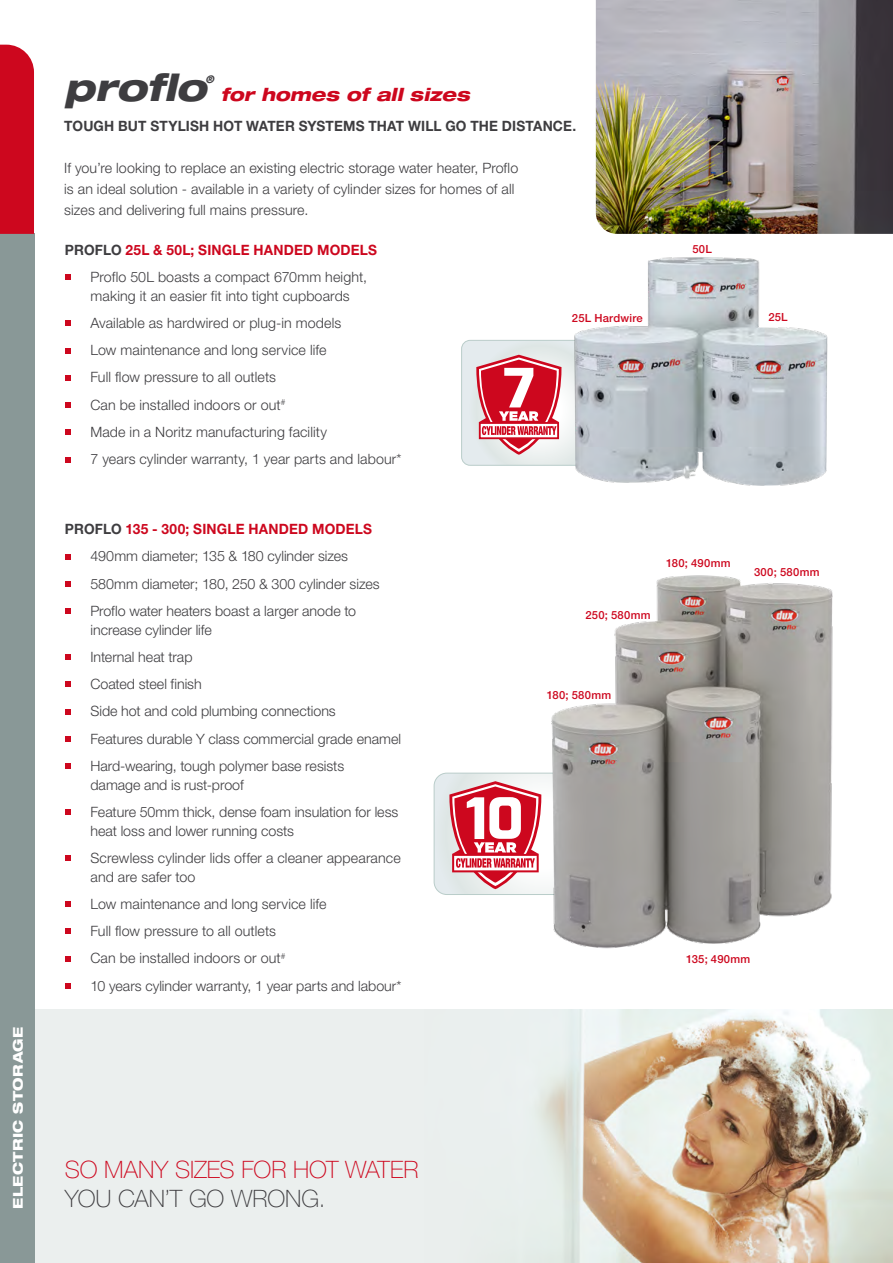
<style>
.page{position:relative;width:893px;height:1263px;background:#fff}
.page>*{position:absolute;margin:0;border:0;box-sizing:border-box;transform-origin:0 0}
.t1{font:italic 800 expanded 37.5px "Helvetica Neue LT Std";color:#3e3d40}
.t2{font:100 24px "Helvetica Neue";letter-spacing:-.005em;color:#cd071e}
.t3{font:100 24px "Helvetica Neue";letter-spacing:-.005em;color:#3e3d40}
.t4{font:italic 800 expanded 18px "Helvetica Neue LT Std";color:#cd071e}
.t5{font:300 14.25px/27.3px "Helvetica Neue LT Std";letter-spacing:.005em;color:#3e3d40}
.t6{font:700 14.25px "Helvetica Neue";letter-spacing:.01em;color:#3e3d40;scale:.96 1}
.t7{font:800 expanded 13.5px "Helvetica Neue LT Std";letter-spacing:.03em;color:#fff}
.t8{font:500 11.25px "Helvetica Neue LT Std";letter-spacing:.025em;color:#cd071e}
.t9{font:italic 800 expanded 10.5px "Helvetica Neue LT Std";color:#3e3d40}
.s1{font-weight:700}
.s2{font-weight:700;color:#cd071e}
</style>
<div class="page">
<svg style="left:433px;top:772px;width:118px;height:123px"></svg>
<div style="left:23px;top:1009px;width:870px;height:254px;background:#ebefee"></div>
<img style="left:539px;top:1009px;width:354px;height:254px">
<img style="left:551px;top:575px;width:282px;height:374px">
<div style="left:0;top:234px;width:34px;height:1029px;background:#899897"></div>
<div style="left:0;top:45px;width:34px;height:189px;background:#cd071e"></div>
<svg style="left:65px;top:274px;width:6px;height:6px"></svg>
<svg style="left:65px;top:320px;width:6px;height:6px"></svg>
<svg style="left:65px;top:348px;width:6px;height:5px"></svg>
<svg style="left:65px;top:375px;width:6px;height:6px"></svg>
<svg style="left:65px;top:402px;width:6px;height:6px"></svg>
<svg style="left:65px;top:429px;width:6px;height:6px"></svg>
<svg style="left:65px;top:457px;width:6px;height:5px"></svg>
<img style="left:596px;top:0;width:297px;height:234px">
<img style="left:574px;top:257px;width:254px;height:229px">
<svg style="left:461px;top:340px;width:124px;height:126px"></svg>
<svg style="left:65px;top:554px;width:6px;height:5px"></svg>
<svg style="left:65px;top:581px;width:6px;height:6px"></svg>
<svg style="left:65px;top:608px;width:6px;height:6px"></svg>
<svg style="left:65px;top:654px;width:6px;height:6px"></svg>
<svg style="left:65px;top:681px;width:6px;height:6px"></svg>
<svg style="left:65px;top:709px;width:6px;height:5px"></svg>
<svg style="left:65px;top:736px;width:6px;height:6px"></svg>
<svg style="left:65px;top:763px;width:6px;height:6px"></svg>
<svg style="left:65px;top:809px;width:6px;height:6px"></svg>
<svg style="left:65px;top:855px;width:6px;height:6px"></svg>
<svg style="left:65px;top:901px;width:6px;height:6px"></svg>
<svg style="left:65px;top:928px;width:6px;height:6px"></svg>
<svg style="left:65px;top:956px;width:6px;height:5px"></svg>
<svg style="left:65px;top:983px;width:6px;height:6px"></svg>
<p class="t7" style="left:9px;top:1209px;width:184px;rotate:-90deg">ELECTRIC STORAGE</p>
<h1 class="t1" style="left:64px;top:64px;width:144px">proflo</h1>
<p class="t9" style="left:206px;top:73px;width:10px">®</p>
<p class="t4" style="left:221px;top:83px;width:250px">for homes of all sizes</p>
<p class="t6" style="left:64px;top:117px;width:535px">TOUGH BUT STYLISH HOT WATER SYSTEMS THAT WILL GO THE DISTANCE.</p>
<p class="t5" style="left:64px;top:157px;width:455px;line-height:21px">If you’re looking to replace an existing electric storage water heater, Proflo is an ideal solution - available in a variety of cylinder sizes for homes of all sizes and delivering full mains pressure.</p>
<p class="t5" style="left:90px;top:236px;width:288px;text-indent:-25px"><span class="s1">PROFLO</span> <span class="s2">25L &amp; 50L; SINGLE HANDED MODELS<br></span>Proflo 50L boasts a compact 670mm height,</p>
<p class="t5" style="left:90px;top:282px;width:312px">making it an easier fit into tight cupboards Available as hardwired or plug-in models<br>Low maintenance and long service life<br>Full flow pressure to all outlets<br>Can be installed indoors or out<sup>#<br></sup>Made in a Noritz manufacturing facility<br>7 years cylinder warranty, 1 year parts and labour*</p>
<p class="t8" style="left:572px;top:311px;width:72px">25L Hardwire</p>
<p class="t8" style="left:692px;top:243px;width:21px">50L</p>
<p class="t8" style="left:768px;top:311px;width:21px">25L</p>
<p class="t5" style="left:90px;top:515px;width:291px;text-indent:-25px"><span class="s1">PROFLO</span> <span class="s2">135 - 300; SINGLE HANDED MODELS </span>490mm diameter; 135 &amp; 180 cylinder sizes 580mm diameter; 180, 250 &amp; 300 cylinder sizes Proflo water heaters boast a larger anode to</p>
<p class="t5" style="left:90px;top:615px;width:312px">increase cylinder life<br>Internal heat trap<br>Coated steel finish<br>Side hot and cold plumbing connections<br>Features durable Y class commercial grade enamel<br>Hard-wearing, tough polymer base resists</p>
<p class="t5" style="left:90px;top:770px;width:310px">damage and is rust-proof<br>Feature 50mm thick, dense foam insulation for less</p>
<p class="t5" style="left:90px;top:817px;width:312px">heat loss and lower running costs<br>Screwless cylinder lids offer a cleaner appearance</p>
<p class="t5" style="left:90px;top:863px;width:312px">and are safer too<br>Low maintenance and long service life<br>Full flow pressure to all outlets<br>Can be installed indoors or out<sup>#<br></sup>10 years cylinder warranty, 1 year parts and labour*</p>
<p class="t8" style="left:585px;top:608px;width:67px">250; 580mm</p>
<p class="t8" style="left:666px;top:556px;width:66px">180; 490mm</p>
<p class="t8" style="left:754px;top:565px;width:67px">300; 580mm</p>
<p class="t8" style="left:547px;top:689px;width:66px">180; 580mm</p>
<p class="t8" style="left:686px;top:952px;width:66px">135; 490mm</p>
<h2 class="t2" style="left:65px;top:1156px;width:355px">SO MANY SIZES FOR HOT WATER</h2>
<h2 class="t3" style="left:65px;top:1185px;width:262px">YOU CAN’T GO WRONG.</h2>
</div>
